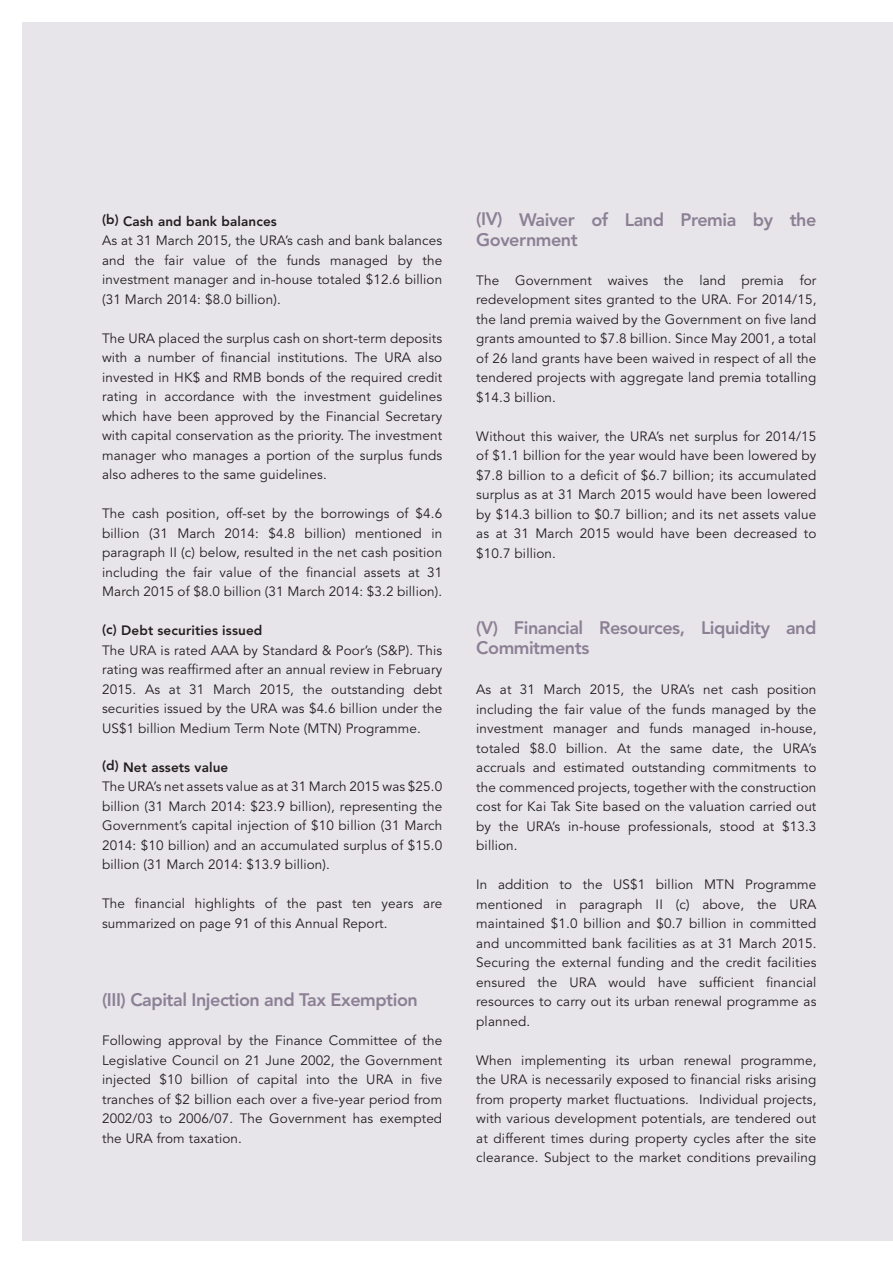
<style>
.page{position:relative;width:893px;height:1263px;background:#e8e5ea}
.page>*{position:absolute;margin:0;border:0;box-sizing:border-box;transform-origin:0 0}
.t1{font:800 18px/19.5px "Avenir";letter-spacing:-.025em;color:#8c8095}
.t2{font:13.5px/19.5px "Avenir";letter-spacing:.01em;color:#231f20;text-align:justify}
.t3{font:800 13.5px "Avenir";letter-spacing:.01em;color:#231f20}
.s1{font-size:18.15px}
</style>
<div class="page">
<div style="left:0;top:0;width:893px;height:21px;background:#fff"></div>
<div style="left:0;top:1242px;width:893px;height:21px;background:#fff"></div>
<div style="left:0;top:0;width:21px;height:1263px;background:#fff"></div>
<p class="t3" style="left:102px;top:216px;width:176px">(b) Cash and bank balances</p>
<p class="t2" style="left:102px;top:232px;width:342px">As at 31 March 2015, the URA’s cash and bank balances and the fair value of the funds managed by the investment manager and in-house totaled $12.6 billion (31 March 2014: $8.0 billion).</p>
<p class="t2" style="left:102px;top:330px;width:342px">The URA placed the surplus cash on short-term deposits with a number of financial institutions. The URA also invested in HK$ and RMB bonds of the required credit rating in accordance with the investment guidelines which have been approved by the Financial Secretary with capital conservation as the priority. The investment manager who manages a portion of the surplus funds also adheres to the same guidelines.</p>
<p class="t2" style="left:102px;top:505px;width:342px">The cash position, off-set by the borrowings of $4.6 billion (31 March 2014: $4.8 billion) mentioned in paragraph II (c) below, resulted in the net cash position including the fair value of the financial assets at 31<br>March 2015 of $8.0 billion (31 March 2014: $3.2 billion).</p>
<p class="t3" style="left:102px;top:625px;width:162px">(c) Debt securities issued</p>
<p class="t2" style="left:102px;top:642px;width:342px">The URA is rated AAA by Standard &amp; Poor’s (S&amp;P). This rating was reaffirmed after an annual review in February 2015. As at 31 March 2015, the outstanding debt securities issued by the URA was $4.6 billion under the US$1 billion Medium Term Note (MTN) Programme.</p>
<p class="t3" style="left:102px;top:762px;width:128px">(d) Net assets value</p>
<p class="t2" style="left:102px;top:778px;width:342px">The URA’s net assets value as at 31 March 2015 was $25.0 billion (31 March 2014: $23.9 billion), representing the Government’s capital injection of $10 billion (31 March 2014: $10 billion) and an accumulated surplus of $15.0 billion (31 March 2014: $13.9 billion).</p>
<p class="t2" style="left:102px;top:895px;width:342px">The financial highlights of the past ten years are summarized on page 91 of this Annual Report.</p>
<h1 class="t1" style="left:102px;top:991px;width:317px"><span class="s1">(III)</span> Capital Injection and Tax Exemption</h1>
<p class="t2" style="left:102px;top:1032px;width:342px">Following approval by the Finance Committee of the Legislative Council on 21 June 2002, the Government injected $10 billion of capital into the URA in five tranches of $2 billion each over a five-year period from 2002/03 to 2006/07. The Government has exempted the URA from taxation.</p>
<h1 class="t1" style="left:476px;top:212px;width:342px">(IV) Waiver of Land Premia by the<br>Government</h1>
<p class="t2" style="left:476px;top:272px;width:342px">The Government waives the land premia for redevelopment sites granted to the URA. For 2014/15, the land premia waived by the Government on five land grants amounted to $7.8 billion. Since May 2001, a total of 26 land grants have been waived in respect of all the tendered projects with aggregate land premia totalling $14.3 billion.</p>
<p class="t2" style="left:476px;top:428px;width:342px">Without this waiver, the URA’s net surplus for 2014/15 of $1.1 billion for the year would have been lowered by $7.8 billion to a deficit of $6.7 billion; its accumulated surplus as at 31 March 2015 would have been lowered by $14.3 billion to $0.7 billion; and its net assets value as at 31 March 2015 would have been decreased to $10.7 billion.</p>
<h1 class="t1" style="left:476px;top:620px;width:342px">(V) Financial Resources, Liquidity and<br>Commitments</h1>
<p class="t2" style="left:476px;top:681px;width:342px">As at 31 March 2015, the URA’s net cash position including the fair value of the funds managed by the investment manager and funds managed in-house, totaled $8.0 billion. At the same date, the URA’s accruals and estimated outstanding commitments to the commenced projects, together with the construction cost for Kai Tak Site based on the valuation carried out by the URA’s in-house professionals, stood at $13.3 billion.</p>
<p class="t2" style="left:476px;top:876px;width:342px">In addition to the US$1 billion MTN Programme mentioned in paragraph II (c) above, the URA maintained $1.0 billion and $0.7 billion in committed and uncommitted bank facilities as at 31 March 2015.<br>Securing the external funding and the credit facilities ensured the URA would have sufficient financial resources to carry out its urban renewal programme as planned.</p>
<p class="t2" style="left:476px;top:1052px;width:342px">When implementing its urban renewal programme, the URA is necessarily exposed to financial risks arising from property market fluctuations. Individual projects, with various development potentials, are tendered out at different times during property cycles after the site clearance. Subject to the market conditions prevailing</p>
</div>
